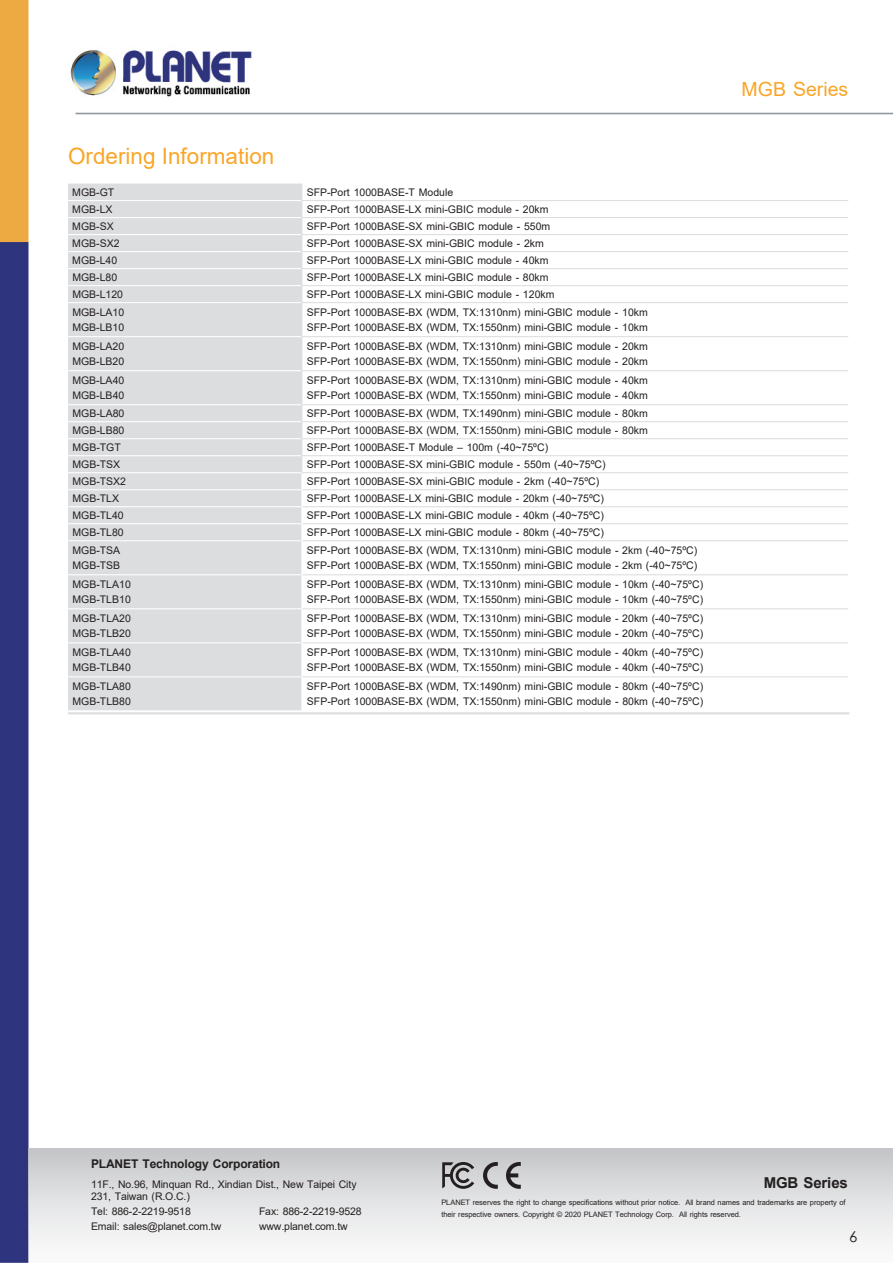
<style>
.page{position:relative;width:893px;height:1263px;background:#fff}
.page>*{position:absolute;margin:0;border:0;box-sizing:border-box;transform-origin:0 0}
.t1{font:22.5px "Arial";color:#f9a628}
.t2{font:19.5px "Arial";color:#f9a628}
.t3{font:700 15px "Arial";letter-spacing:-.01em;color:#231f20}
.t4{font:15px "Century Gothic";color:#231f20}
.t5{font:700 12px "Arial";letter-spacing:-.01em;color:#231f20}
.t6{font:10.5px/15px "Arial";color:#231f20}
.t7{font:7.5px/12px "Arial";letter-spacing:-.01em;color:#231f20}
</style>
<div class="page">
<img style="left:0;top:0;width:893px;height:1263px">
<div style="left:29px;top:1148px;width:864px;height:115px;background:linear-gradient(to bottom,#c7c8ca,#fff)"></div>
<svg style="left:483px;top:1162px;width:15px;height:27px"></svg>
<svg style="left:506px;top:1162px;width:15px;height:27px"></svg>
<svg style="left:442px;top:1162px;width:32px;height:27px"></svg>
<hr style="left:68px;top:712px;width:781px;height:2px;background:#dcdddf">
<div style="left:68px;top:184px;width:233px;height:526px;background:#dcdddf"></div>
<svg style="left:302px;top:184px;width:546px;height:526px"></svg>
<svg style="left:301px;top:184px;width:1px;height:118px"></svg>
<hr style="left:301px;top:303px;width:1px;height:33px;background:#dcdddf">
<hr style="left:301px;top:337px;width:1px;height:33px;background:#dcdddf">
<hr style="left:301px;top:371px;width:1px;height:33px;background:#dcdddf">
<svg style="left:848px;top:184px;width:1px;height:119px"></svg>
<hr style="left:848px;top:303px;width:1px;height:34px;background:#fff">
<hr style="left:848px;top:337px;width:1px;height:34px;background:#fff">
<hr style="left:848px;top:371px;width:1px;height:34px;background:#fff">
<hr style="left:68px;top:200px;width:233px;height:1px;background:#fff">
<hr style="left:68px;top:217px;width:233px;height:1px;background:#fff">
<hr style="left:68px;top:234px;width:233px;height:1px;background:#fff">
<hr style="left:68px;top:251px;width:233px;height:1px;background:#fff">
<hr style="left:68px;top:268px;width:233px;height:1px;background:#fff">
<hr style="left:68px;top:285px;width:233px;height:1px;background:#fff">
<hr style="left:68px;top:302px;width:233px;height:1px;background:#fff">
<hr style="left:68px;top:336px;width:233px;height:1px;background:#fff">
<hr style="left:68px;top:370px;width:233px;height:1px;background:#fff">
<hr style="left:68px;top:404px;width:233px;height:1px;background:#fff">
<hr style="left:68px;top:421px;width:233px;height:1px;background:#fff">
<hr style="left:68px;top:438px;width:233px;height:1px;background:#fff">
<hr style="left:68px;top:455px;width:233px;height:1px;background:#fff">
<hr style="left:68px;top:472px;width:233px;height:1px;background:#fff">
<hr style="left:68px;top:489px;width:234px;height:1px;background:#fff">
<hr style="left:68px;top:506px;width:234px;height:1px;background:#fff">
<hr style="left:68px;top:523px;width:234px;height:1px;background:#fff">
<hr style="left:68px;top:540px;width:234px;height:1px;background:#fff">
<hr style="left:68px;top:574px;width:234px;height:1px;background:#fff">
<hr style="left:68px;top:608px;width:234px;height:1px;background:#fff">
<hr style="left:68px;top:642px;width:234px;height:1px;background:#fff">
<hr style="left:68px;top:676px;width:234px;height:1px;background:#fff">
<hr style="left:68px;top:710px;width:234px;height:1px;background:#fff">
<hr style="left:301px;top:200px;width:547px;height:1px;background:#dcdddf">
<hr style="left:301px;top:217px;width:547px;height:1px;background:#dcdddf">
<hr style="left:301px;top:234px;width:547px;height:1px;background:#dcdddf">
<hr style="left:301px;top:251px;width:547px;height:1px;background:#dcdddf">
<hr style="left:301px;top:268px;width:547px;height:1px;background:#dcdddf">
<hr style="left:301px;top:285px;width:547px;height:1px;background:#dcdddf">
<hr style="left:301px;top:302px;width:547px;height:1px;background:#dcdddf">
<hr style="left:301px;top:336px;width:547px;height:1px;background:#dcdddf">
<hr style="left:301px;top:370px;width:547px;height:1px;background:#dcdddf">
<hr style="left:301px;top:404px;width:547px;height:1px;background:#dcdddf">
<hr style="left:301px;top:421px;width:547px;height:1px;background:#dcdddf">
<hr style="left:301px;top:438px;width:547px;height:1px;background:#dcdddf">
<hr style="left:301px;top:455px;width:547px;height:1px;background:#dcdddf">
<svg style="left:301px;top:405px;width:1px;height:135px"></svg>
<svg style="left:848px;top:405px;width:1px;height:136px"></svg>
<hr style="left:301px;top:541px;width:1px;height:33px;background:#fff">
<hr style="left:848px;top:541px;width:1px;height:34px;background:#fff">
<hr style="left:301px;top:575px;width:1px;height:33px;background:#fff">
<hr style="left:848px;top:575px;width:1px;height:34px;background:#fff">
<hr style="left:301px;top:609px;width:1px;height:33px;background:#fff">
<hr style="left:848px;top:609px;width:1px;height:34px;background:#fff">
<hr style="left:301px;top:643px;width:1px;height:33px;background:#fff">
<hr style="left:848px;top:643px;width:1px;height:34px;background:#fff">
<hr style="left:301px;top:677px;width:1px;height:33px;background:#fff">
<hr style="left:848px;top:677px;width:1px;height:33px;background:#fff">
<hr style="left:302px;top:710px;width:547px;height:1px;background:#fff">
<hr style="left:301px;top:472px;width:547px;height:1px;background:#dcdddf">
<hr style="left:302px;top:489px;width:546px;height:1px;background:#dcdddf">
<hr style="left:302px;top:506px;width:546px;height:1px;background:#dcdddf">
<hr style="left:302px;top:523px;width:546px;height:1px;background:#dcdddf">
<hr style="left:302px;top:540px;width:546px;height:1px;background:#dcdddf">
<hr style="left:302px;top:574px;width:546px;height:1px;background:#dcdddf">
<hr style="left:302px;top:608px;width:546px;height:1px;background:#dcdddf">
<hr style="left:302px;top:642px;width:546px;height:1px;background:#dcdddf">
<hr style="left:302px;top:676px;width:546px;height:1px;background:#dcdddf">
<h1 class="t1" style="left:68px;top:140px;width:208px">Ordering Information</h1>
<p class="t6" style="left:72px;top:184px;width:43px">MGB-GT</p>
<p class="t6" style="left:307px;top:184px;width:148px">SFP-Port 1000BASE-T Module</p>
<p class="t6" style="left:72px;top:202px;width:42px">MGB-LX</p>
<p class="t6" style="left:307px;top:202px;width:243px">SFP-Port 1000BASE-LX mini-GBIC module - 20km</p>
<p class="t6" style="left:72px;top:219px;width:43px">MGB-SX</p>
<p class="t6" style="left:307px;top:219px;width:245px">SFP-Port 1000BASE-SX mini-GBIC module - 550m</p>
<p class="t6" style="left:72px;top:236px;width:49px">MGB-SX2</p>
<p class="t6" style="left:307px;top:236px;width:239px">SFP-Port 1000BASE-SX mini-GBIC module - 2km</p>
<p class="t6" style="left:72px;top:253px;width:46px">MGB-L40</p>
<p class="t6" style="left:307px;top:253px;width:243px">SFP-Port 1000BASE-LX mini-GBIC module - 40km</p>
<p class="t6" style="left:72px;top:270px;width:46px">MGB-L80</p>
<p class="t6" style="left:307px;top:270px;width:243px">SFP-Port 1000BASE-LX mini-GBIC module - 80km</p>
<p class="t6" style="left:72px;top:287px;width:52px">MGB-L120</p>
<p class="t6" style="left:307px;top:287px;width:249px">SFP-Port 1000BASE-LX mini-GBIC module - 120km</p>
<p class="t6" style="left:72px;top:305px;width:53px">MGB-LA10<br>MGB-LB10</p>
<p class="t6" style="left:307px;top:305px;width:343px">SFP-Port 1000BASE-BX (WDM, TX:1310nm) mini-GBIC module - 10km<br>SFP-Port 1000BASE-BX (WDM, TX:1550nm) mini-GBIC module - 10km</p>
<p class="t6" style="left:72px;top:339px;width:53px">MGB-LA20<br>MGB-LB20</p>
<p class="t6" style="left:307px;top:339px;width:343px">SFP-Port 1000BASE-BX (WDM, TX:1310nm) mini-GBIC module - 20km<br>SFP-Port 1000BASE-BX (WDM, TX:1550nm) mini-GBIC module - 20km</p>
<p class="t6" style="left:72px;top:373px;width:53px">MGB-LA40<br>MGB-LB40</p>
<p class="t6" style="left:307px;top:373px;width:343px">SFP-Port 1000BASE-BX (WDM, TX:1310nm) mini-GBIC module - 40km<br>SFP-Port 1000BASE-BX (WDM, TX:1550nm) mini-GBIC module - 40km</p>
<p class="t6" style="left:72px;top:406px;width:53px">MGB-LA80</p>
<p class="t6" style="left:307px;top:406px;width:343px">SFP-Port 1000BASE-BX (WDM, TX:1490nm) mini-GBIC module - 80km</p>
<p class="t6" style="left:72px;top:423px;width:53px">MGB-LB80</p>
<p class="t6" style="left:307px;top:423px;width:343px">SFP-Port 1000BASE-BX (WDM, TX:1550nm) mini-GBIC module - 80km</p>
<p class="t6" style="left:72px;top:440px;width:50px">MGB-TGT</p>
<p class="t6" style="left:307px;top:440px;width:243px">SFP-Port 1000BASE-T Module – 100m (-40~75ºC)</p>
<p class="t6" style="left:72px;top:457px;width:49px">MGB-TSX</p>
<p class="t6" style="left:307px;top:457px;width:300px">SFP-Port 1000BASE-SX mini-GBIC module - 550m (-40~75ºC)</p>
<p class="t6" style="left:72px;top:474px;width:55px">MGB-TSX2</p>
<p class="t6" style="left:307px;top:474px;width:294px">SFP-Port 1000BASE-SX mini-GBIC module - 2km (-40~75ºC)</p>
<p class="t6" style="left:72px;top:491px;width:48px">MGB-TLX</p>
<p class="t6" style="left:307px;top:491px;width:299px">SFP-Port 1000BASE-LX mini-GBIC module - 20km (-40~75ºC)</p>
<p class="t6" style="left:72px;top:508px;width:53px">MGB-TL40</p>
<p class="t6" style="left:307px;top:508px;width:299px">SFP-Port 1000BASE-LX mini-GBIC module - 40km (-40~75ºC)</p>
<p class="t6" style="left:72px;top:525px;width:53px">MGB-TL80</p>
<p class="t6" style="left:307px;top:525px;width:299px">SFP-Port 1000BASE-LX mini-GBIC module - 80km (-40~75ºC)</p>
<p class="t6" style="left:72px;top:543px;width:49px">MGB-TSA<br>MGB-TSB</p>
<p class="t6" style="left:307px;top:543px;width:392px">SFP-Port 1000BASE-BX (WDM, TX:1310nm) mini-GBIC module - 2km (-40~75ºC)<br>SFP-Port 1000BASE-BX (WDM, TX:1550nm) mini-GBIC module - 2km (-40~75ºC)</p>
<p class="t6" style="left:72px;top:577px;width:60px">MGB-TLA10<br>MGB-TLB10</p>
<p class="t6" style="left:307px;top:577px;width:398px">SFP-Port 1000BASE-BX (WDM, TX:1310nm) mini-GBIC module - 10km (-40~75ºC)<br>SFP-Port 1000BASE-BX (WDM, TX:1550nm) mini-GBIC module - 10km (-40~75ºC)</p>
<p class="t6" style="left:72px;top:611px;width:60px">MGB-TLA20<br>MGB-TLB20</p>
<p class="t6" style="left:307px;top:611px;width:398px">SFP-Port 1000BASE-BX (WDM, TX:1310nm) mini-GBIC module - 20km (-40~75ºC)<br>SFP-Port 1000BASE-BX (WDM, TX:1550nm) mini-GBIC module - 20km (-40~75ºC)</p>
<p class="t6" style="left:73px;top:645px;width:60px">MGB-TLA40<br>MGB-TLB40</p>
<p class="t6" style="left:307px;top:645px;width:398px">SFP-Port 1000BASE-BX (WDM, TX:1310nm) mini-GBIC module - 40km (-40~75ºC)<br>SFP-Port 1000BASE-BX (WDM, TX:1550nm) mini-GBIC module - 40km (-40~75ºC)</p>
<p class="t6" style="left:73px;top:679px;width:60px">MGB-TLA80<br>MGB-TLB80</p>
<p class="t6" style="left:307px;top:679px;width:398px">SFP-Port 1000BASE-BX (WDM, TX:1490nm) mini-GBIC module - 80km (-40~75ºC)<br>SFP-Port 1000BASE-BX (WDM, TX:1550nm) mini-GBIC module - 80km (-40~75ºC)</p>
<h2 class="t2" style="left:742px;top:76px;width:108px">MGB Series</h2>
<p class="t5" style="left:91px;top:1159px;width:191px">PLANET Technology Corporation</p>
<p class="t6" style="left:91px;top:1178px;width:267px;line-height:12px">11F., No.96, Minquan Rd., Xindian Dist., New Taipei City<br>231, Taiwan (R.O.C.)</p>
<p class="t6" style="left:91px;top:1203px;width:101px">Tel: 886-2-2219-9518</p>
<p class="t6" style="left:259px;top:1203px;width:104px">Fax: 886-2-2219-9528</p>
<p class="t6" style="left:91px;top:1218px;width:132px">Email: sales@planet.com.tw</p>
<p class="t6" style="left:259px;top:1218px;width:90px">www.planet.com.tw</p>
<h3 class="t3" style="left:764px;top:1177px;width:86px">MGB Series</h3>
<p class="t7" style="left:441px;top:1196px;width:406px">PLANET reserves the right to change specifications without prior notice. All brand names and trademarks are property of their respective owners. Copyright © 2020 PLANET Technology Corp. All rights reserved.</p>
<h3 class="t4" style="left:849px;top:1227px;width:10px">6</h3>
</div>
